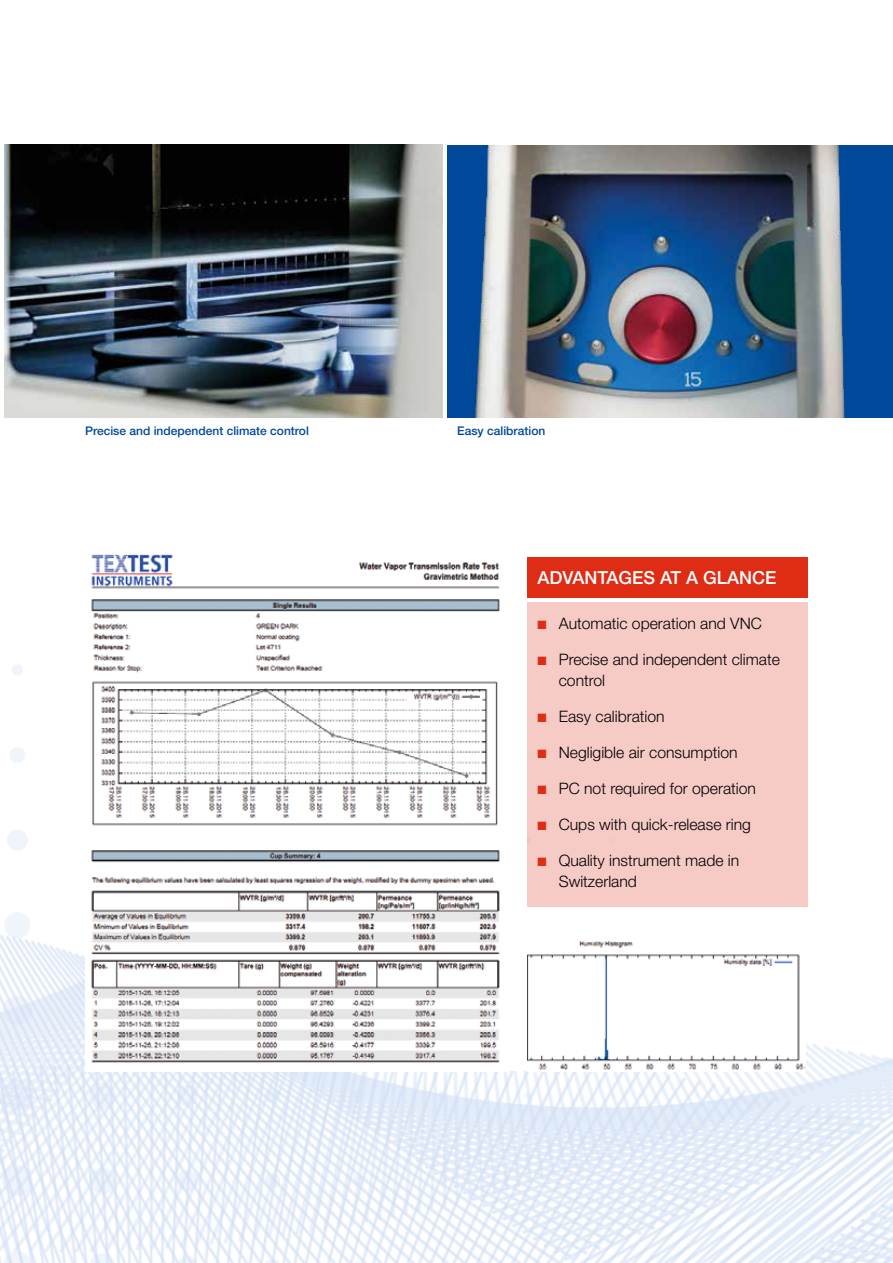
<style>
.page{position:relative;width:893px;height:1263px;background:#fff}
.page>*{position:absolute;margin:0;border:0;box-sizing:border-box;transform-origin:0 0}
.t1{font:500 18px "Helvetica Neue LT Pro";color:#fff}
.t2{font:300 15.75px/21px "Helvetica Neue LT Pro";color:#000}
.t3{font:500 12px "Helvetica Neue LT Pro";color:#00489a}
.s1{color:#de2c15}
</style>
<div class="page">
<img style="left:0;top:665px;width:893px;height:598px">
<img style="left:4px;top:145px;width:438px;height:272px">
<div style="left:448px;top:145px;width:445px;height:273px;background:#00489a"></div>
<img style="left:474px;top:145px;width:371px;height:273px">
<img style="left:85px;top:554px;width:423px;height:517px">
<div style="left:504px;top:918px;width:301px;height:153px;background:#fff"></div>
<img style="left:527px;top:941px;width:278px;height:129px">
<div style="left:527px;top:602px;width:281px;height:305px;background:#f6cac5"></div>
<div style="left:527px;top:557px;width:281px;height:40px;background:#de2c15"></div>
<p class="t3" style="left:85px;top:423px;width:225px">Precise and independent climate control</p>
<p class="t3" style="left:457px;top:423px;width:90px">Easy calibration</p>
<p class="t1" style="left:537px;top:566px;width:241px">ADVANTAGES AT A GLANCE</p>
<p class="t2" style="left:537px;top:613px;width:226px"><span class="s1">■</span> Automatic operation and VNC</p>
<p class="t2" style="left:559px;top:649px;width:223px;text-indent:-21px"><span class="s1">■</span> Precise and independent climate control</p>
<p class="t2" style="left:537px;top:706px;width:129px"><span class="s1">■</span> Easy calibration</p>
<p class="t2" style="left:537px;top:742px;width:202px"><span class="s1">■</span> Negligible air consumption</p>
<p class="t2" style="left:537px;top:778px;width:220px"><span class="s1">■</span> PC not required for operation</p>
<p class="t2" style="left:537px;top:814px;width:215px"><span class="s1">■</span> Cups with quick-release ring</p>
<p class="t2" style="left:559px;top:850px;width:182px;text-indent:-21px"><span class="s1">■</span> Quality instrument made in<br>Switzerland</p>
</div>
